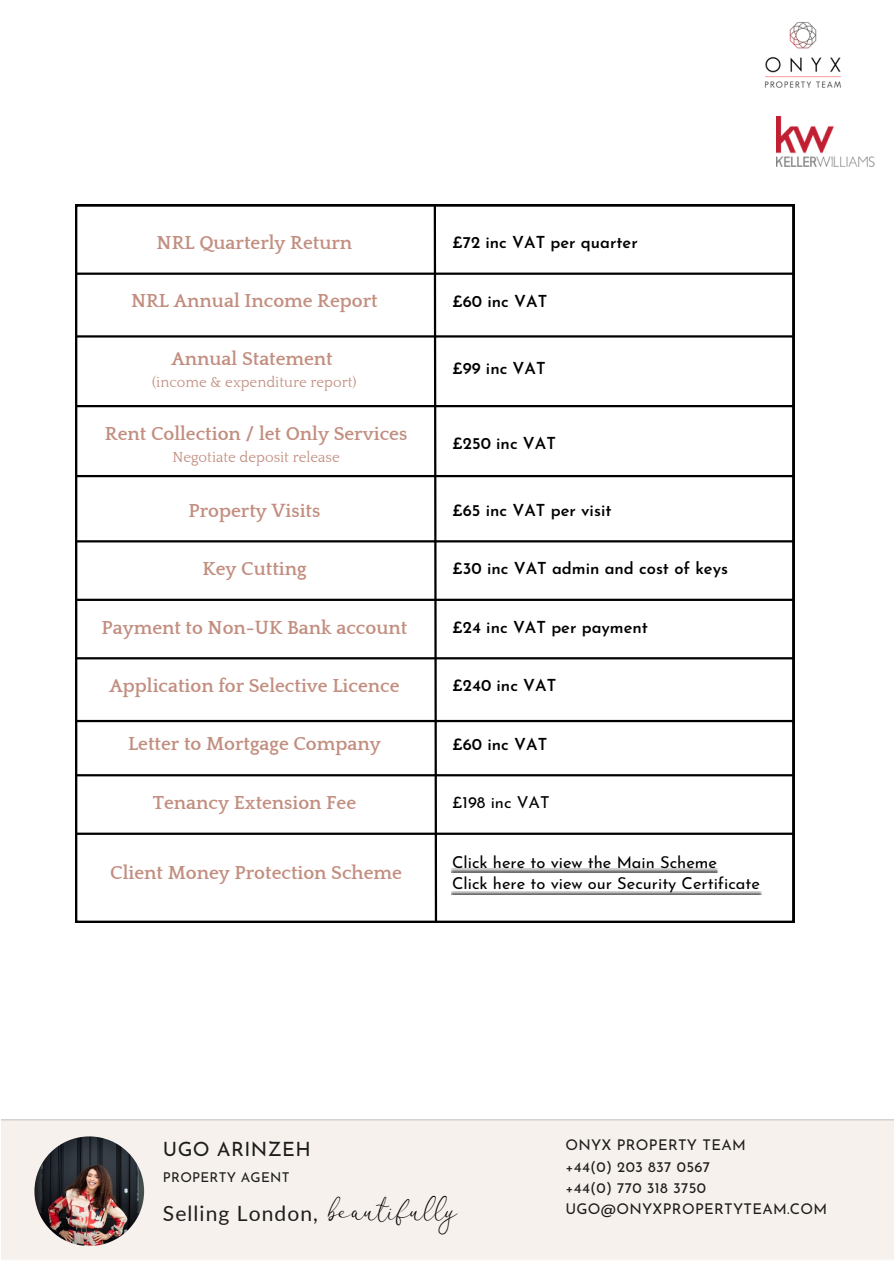
<style>
.page{position:relative;width:894px;height:1264px;background:#fff}
.page>*{position:absolute;margin:0;border:0;box-sizing:border-box;transform-origin:0 0}
.t1{font:45px "Flanella";color:#000}
.t2{font:21px "Lato";letter-spacing:.05em;color:#1d1d1b}
.t3{font:19.65px "Josefin Sans";letter-spacing:.02em;color:#1d1d1b}
.t4{font:700 19.35px "Quattrocento";color:#c28e80}
.t5{font:600 16.5px "Josefin Sans";color:#000}
.t6{font:16.5px/21.3px "Josefin Sans";color:#000}
.t7{font:14.85px/21.3px "Josefin Sans";letter-spacing:.02em;color:#1d1d1b}
.t8{font:14.85px "Quattrocento";color:#c28e80}
.t9{font:13.5px "Josefin Sans";letter-spacing:.015em;color:#1d1d1b}
</style>
<div class="page">
<div style="left:1px;top:1119px;width:891px;height:141px;background:#f6f1ed"></div>
<img style="left:34px;top:1136px;width:110px;height:109px">
<img style="left:776px;top:116px;width:99px;height:50px">
<img style="left:765px;top:22px;width:76px;height:66px">
<svg style="left:75px;top:204px;width:719px;height:718px"></svg>
<h5 class="t4" style="left:156px;top:232px;width:197px">NRL Quarterly Return</h5>
<h5 class="t4" style="left:131px;top:291px;width:248px">NRL Annual Income Report</h5>
<p class="t4" style="left:171px;top:348px;width:163px">Annual Statement</p>
<p class="t8" style="left:152px;top:374px;width:206px">(income &amp; expenditure report)</p>
<p class="t4" style="left:105px;top:424px;width:304px">Rent Collection / let Only Services</p>
<p class="t8" style="left:172px;top:450px;width:169px">Negotiate deposit release</p>
<h3 class="t4" style="left:188px;top:500px;width:133px">Property Visits</h3>
<h5 class="t4" style="left:202px;top:558px;width:106px">Key Cutting</h5>
<h3 class="t4" style="left:102px;top:617px;width:307px">Payment to Non-UK Bank account</h3>
<h3 class="t4" style="left:109px;top:675px;width:291px">Application for Selective Licence</h3>
<p class="t4" style="left:128px;top:734px;width:254px">Letter to Mortgage Company</p>
<h3 class="t4" style="left:153px;top:792px;width:205px">Tenancy Extension Fee</h3>
<h5 class="t4" style="left:110px;top:862px;width:293px">Client Money Protection Scheme</h5>
<h3 class="t5" style="left:452px;top:236px;width:187px">£72 inc VAT per quarter</h3>
<h3 class="t5" style="left:452px;top:294px;width:96px">£60 inc VAT</h3>
<h5 class="t5" style="left:452px;top:362px;width:95px">£99 inc VAT</h5>
<h5 class="t5" style="left:452px;top:437px;width:105px">£250 inc VAT</h5>
<h5 class="t5" style="left:452px;top:503px;width:161px">£65 inc VAT per visit</h5>
<h3 class="t5" style="left:452px;top:562px;width:277px">£30 inc VAT admin and cost of keys</h3>
<h6 class="t5" style="left:452px;top:620px;width:197px">£24 inc VAT per payment</h6>
<h3 class="t5" style="left:452px;top:679px;width:106px">£240 inc VAT</h3>
<h3 class="t5" style="left:452px;top:737px;width:96px">£60 inc VAT</h3>
<h5 class="t6" style="left:452px;top:793px;width:99px">£198 inc VAT</h5>
<h6 class="t6" style="left:452px;top:853px;width:309px">Click here to view the Main Scheme<br>Click here to view our Security Certificate</h6>
<p class="t3" style="left:163px;top:1141px;width:149px">UGO ARINZEH</p>
<h2 class="t9" style="left:163px;top:1171px;width:128px">PROPERTY AGENT</h2>
<p class="t2" style="left:163px;top:1200px;width:156px">Selling London,</p>
<p class="t1" style="left:329px;top:1185px;width:130px">beautifully</p>
<h4 class="t7" style="left:565px;top:1135px;width:182px">ONYX PROPERTY TEAM</h4>
<h1 class="t7" style="left:565px;top:1157px;width:146px">+44(0) 203 837 0567</h1>
<p class="t7" style="left:565px;top:1178px;width:263px">+44(0) 770 318 3750<br>UGO@ONYXPROPERTYTEAM.COM</p>
</div>
